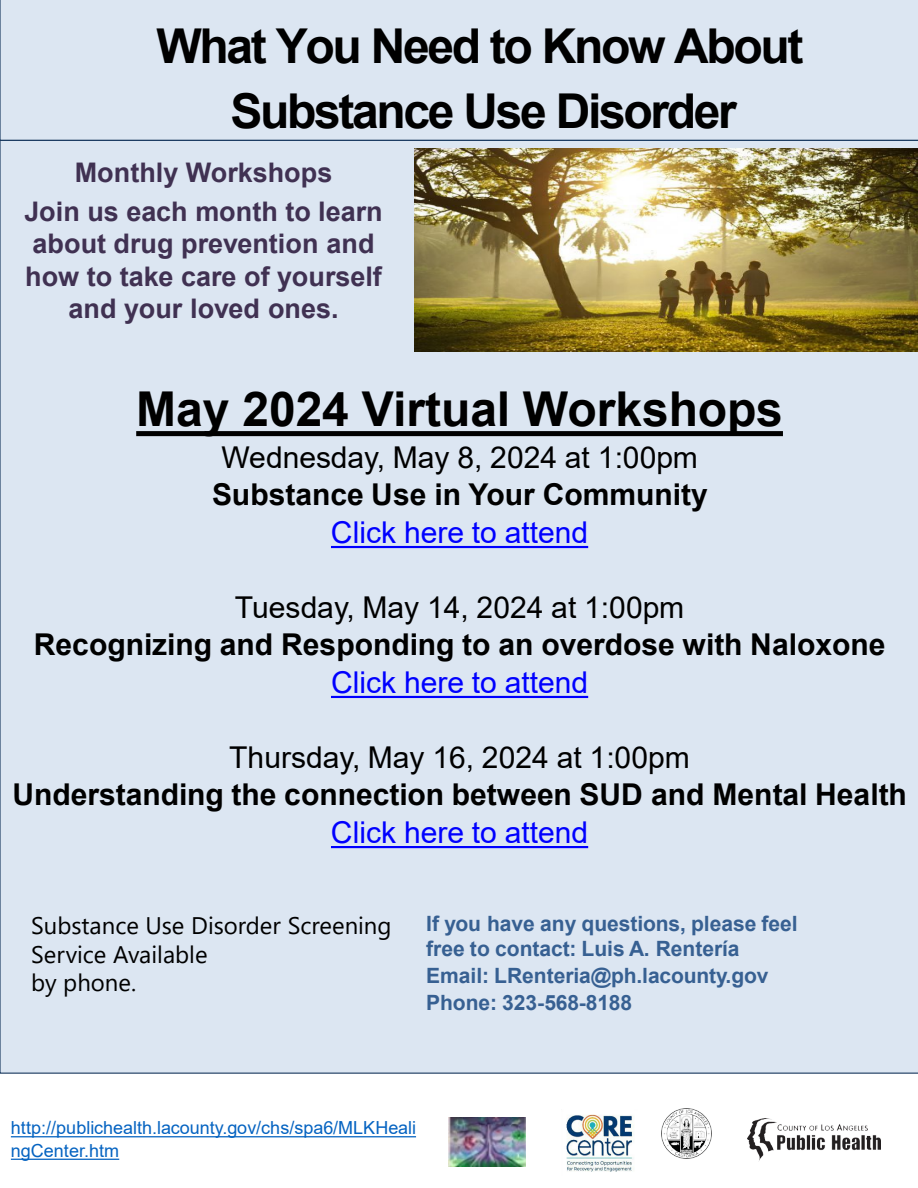
<style>
.page{position:relative;width:918px;height:1188px;background:#fff}
.page>*{position:absolute;margin:0;border:0;box-sizing:border-box;transform-origin:0 0}
.t1{font:700 48px/64.5px "Arial";letter-spacing:-.05em;color:#000;text-align:center}
.t2{font:700 48px "Arial";color:#000}
.t3{font:700 30px/37.3px "Arial";color:#000;text-align:center}
.t4{font:30px "Arial";color:#000}
.t5{font:700 27px/32.4px "Arial";color:#403152;text-align:center}
.t6{font:24px/28.8px "Segoe UI";color:#000}
.t7{font:700 21px/26.2px "Arial";letter-spacing:-.005em;color:#376092}
.t8{font:18px/22.5px "Arial";color:#0563c1}
.s1{font-weight:400;color:#00f}
</style>
<div class="page">
<div style="left:0;top:0;width:918px;height:140px;background:#dce6f2"></div>
<div style="left:0;top:140px;width:918px;height:934px;background:#dce6f2"></div>
<svg style="left:136px;top:431px;width:647px;height:5px;background:#040404"></svg>
<svg style="left:331px;top:546px;width:257px;height:2px"></svg>
<svg style="left:331px;top:696px;width:257px;height:2px"></svg>
<svg style="left:331px;top:846px;width:257px;height:2px"></svg>
<img style="left:566px;top:1114px;width:68px;height:58px">
<img style="left:662px;top:1109px;width:49px;height:49px">
<img style="left:747px;top:1119px;width:133px;height:42px">
<svg style="left:11px;top:1136px;width:405px;height:1px"></svg>
<svg style="left:11px;top:1159px;width:108px;height:1px"></svg>
<img style="left:414px;top:148px;width:504px;height:203px">
<img style="left:449px;top:1118px;width:76px;height:48px">
<h1 class="t1" style="left:157px;top:15px;width:649px">What You Need to Know About<br>Substance Use Disorder</h1>
<p class="t5" style="left:24px;top:154px;width:360px;line-height:38.4px">Monthly Workshops<br>Join us each month to learn</p>
<p class="t5" style="left:25px;top:228px;width:358px">about drug prevention and how to take care of yourself and your loved ones.</p>
<p class="t2" style="left:136px;top:375px;width:648px">May 2024 Virtual Workshops</p>
<p class="t4" style="left:221px;top:436px;width:478px">Wednesday, May 8, 2024 at 1:00pm</p>
<p class="t3" style="left:212px;top:476px;width:497px">Substance Use in Your Community<br><span class="s1">Click here to attend</span></p>
<p class="t4" style="left:235px;top:587px;width:451px">Tuesday, May 14, 2024 at 1:00pm</p>
<p class="t3" style="left:34px;top:626px;width:853px">Recognizing and Responding to an overdose with Naloxone<br><span class="s1">Click here to attend</span></p>
<p class="t4" style="left:229px;top:737px;width:462px">Thursday, May 16, 2024 at 1:00pm</p>
<p class="t3" style="left:12px;top:776px;width:896px">Understanding the connection between SUD and Mental Health<br><span class="s1">Click here to attend</span></p>
<p class="t6" style="left:31px;top:909px;width:362px">Substance Use Disorder Screening<br>Service Available<br>by phone.</p>
<p class="t7" style="left:426px;top:911px;width:373px">If you have any questions, please feel free to contact: Luis A. Rentería<br>Email: LRenteria@ph.lacounty.gov<br>Phone: 323-568-8188</p>
<p class="t8" style="left:11px;top:1116px;width:407px">http://publichealth.lacounty.gov/chs/spa6/MLKHeali ngCenter.htm</p>
</div>
